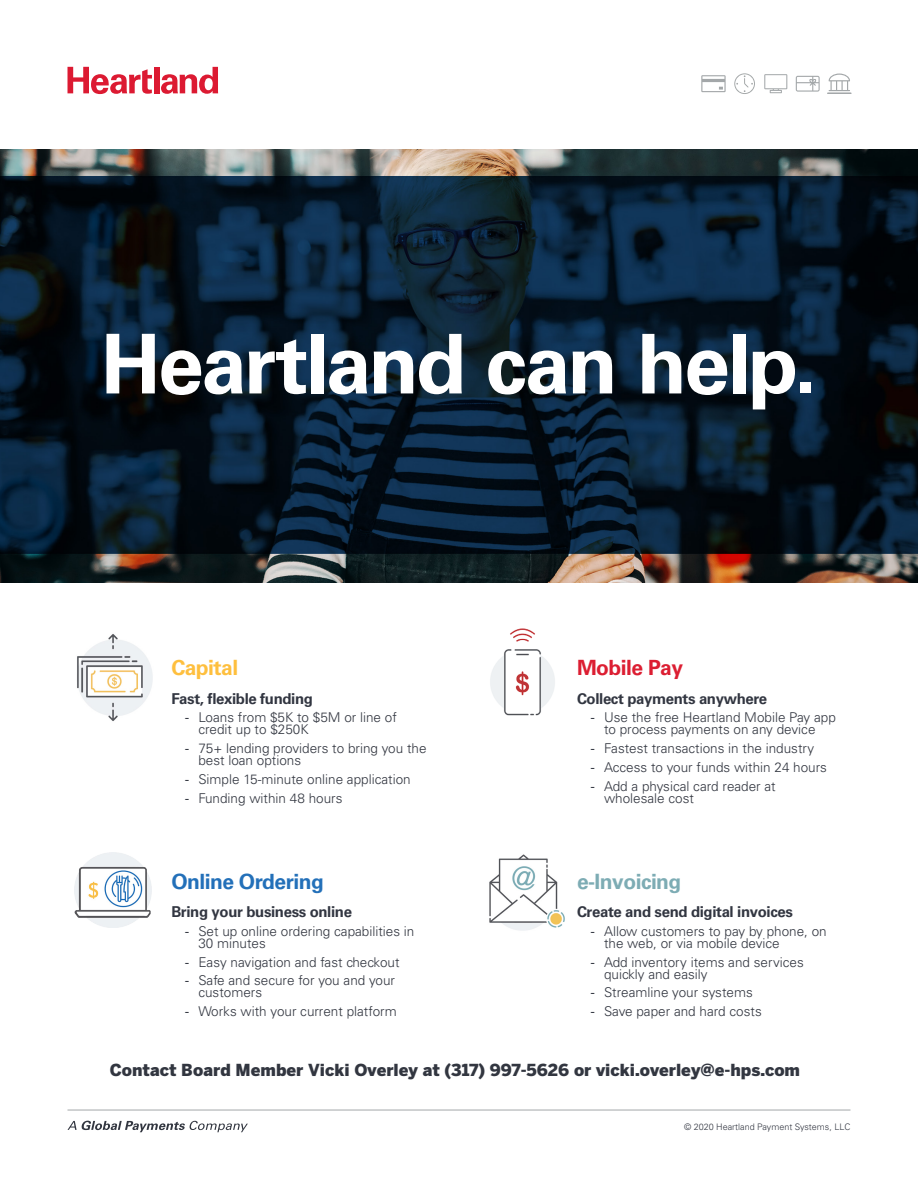
<style>
.page{position:relative;width:918px;height:1188px;background:#fff}
.page>*{position:absolute;margin:0;border:0;box-sizing:border-box;transform-origin:0 0}
.t1{font:700 82.5px "Univers LT Std";letter-spacing:-.03em;color:#fff}
.t2{font:700 21px "Univers";letter-spacing:-.025em;color:#2370b9}
.t3{font:700 21px "Univers";letter-spacing:-.025em;color:#7dacb4}
.t4{font:700 21px "Univers";letter-spacing:-.025em;color:#dc1e32}
.t5{font:700 21px "Univers";letter-spacing:-.025em;color:#febf3e}
.t6{font:900 16.5px "Benton Sans";color:#323640}
.t7{font:700 15px "Univers";letter-spacing:-.025em;color:#323641}
.t8{font:300 13.5px/12px "Univers";color:#323640}
.t9{font:300 9px "Univers";color:#323641}
.s1{font-family:"Univers LT Std";font-weight:400}
</style>
<div class="page">
<img style="left:1px;top:149px;width:916px;height:433px">
<svg style="left:827px;top:74px;width:24px;height:20px"></svg>
<svg style="left:734px;top:73px;width:21px;height:21px"></svg>
<svg style="left:796px;top:76px;width:24px;height:16px"></svg>
<svg style="left:701px;top:75px;width:25px;height:17px"></svg>
<svg style="left:764px;top:74px;width:23px;height:19px"></svg>
<svg style="left:68px;top:67px;width:84px;height:27px"></svg>
<div style="left:154px;top:67px;width:5px;height:26px;background:#dc1a32"></div>
<svg style="left:161px;top:67px;width:57px;height:27px"></svg>
<hr style="left:68px;top:1110px;width:782px;height:1px;background:#a3a7a9">
<svg style="left:68px;top:1121px;width:180px;height:11px"></svg>
<img style="left:77px;top:634px;width:76px;height:87px">
<img style="left:490px;top:628px;width:65px;height:88px">
<img style="left:489px;top:854px;width:76px;height:77px">
<img style="left:74px;top:852px;width:77px;height:75px">
<p class="t1" style="left:101px;top:316px;width:717px">Heartland can help.</p>
<p class="t5" style="left:171px;top:656px;width:68px">Capital</p>
<p class="t7" style="left:171px;top:690px;width:143px">Fast, flexible funding</p>
<p class="t8" style="left:198px;top:712px;width:200px;text-indent:-13px"><span class="s1">-</span> Loans from $5K to $5M or line of credit up to $250K</p>
<p class="t8" style="left:198px;top:742px;width:230px;text-indent:-13px"><span class="s1">-</span> 75+ lending providers to bring you the best loan options</p>
<p class="t8" style="left:185px;top:773px;width:227px"><span class="s1">-</span> Simple 15-minute online application</p>
<p class="t8" style="left:185px;top:792px;width:159px"><span class="s1">-</span> Funding within 48 hours</p>
<p class="t2" style="left:171px;top:869px;width:154px">Online Ordering</p>
<p class="t7" style="left:171px;top:903px;width:182px">Bring your business online</p>
<p class="t8" style="left:198px;top:925px;width:218px;text-indent:-13px"><span class="s1">-</span> Set up online ordering capabilities in<br>30 minutes</p>
<p class="t8" style="left:185px;top:956px;width:216px"><span class="s1">-</span> Easy navigation and fast checkout</p>
<p class="t8" style="left:198px;top:975px;width:198px;text-indent:-13px"><span class="s1">-</span> Safe and secure for you and your customers</p>
<p class="t8" style="left:185px;top:1005px;width:213px"><span class="s1">-</span> Works with your current platform</p>
<p class="t4" style="left:577px;top:656px;width:108px">Mobile Pay</p>
<p class="t7" style="left:577px;top:690px;width:192px">Collect payments anywhere</p>
<p class="t8" style="left:591px;top:712px;width:247px;text-align:center"><span class="s1">-</span> Use the free Heartland Mobile Pay app to process payments on any device</p>
<p class="t8" style="left:591px;top:742px;width:225px"><span class="s1">-</span> Fastest transactions in the industry</p>
<p class="t8" style="left:591px;top:761px;width:238px"><span class="s1">-</span> Access to your funds within 24 hours</p>
<p class="t8" style="left:604px;top:780px;width:173px;text-indent:-14px"><span class="s1">-</span> Add a physical card reader at wholesale cost</p>
<p class="t3" style="left:577px;top:869px;width:106px">e-Invoicing</p>
<p class="t7" style="left:577px;top:903px;width:217px">Create and send digital invoices</p>
<p class="t8" style="left:604px;top:925px;width:224px;text-indent:-14px"><span class="s1">-</span> Allow customers to pay by phone, on the web, or via mobile device</p>
<p class="t8" style="left:604px;top:956px;width:201px;text-indent:-14px"><span class="s1">-</span> Add inventory items and services quickly and easily</p>
<p class="t8" style="left:591px;top:987px;width:164px"><span class="s1">-</span> Streamline your systems</p>
<p class="t8" style="left:591px;top:1005px;width:173px"><span class="s1">-</span> Save paper and hard costs</p>
<p class="t6" style="left:110px;top:1060px;width:692px">Contact Board Member Vicki Overley at (317) 997-5626 or vicki.overley@e-hps.com</p>
<p class="t9" style="left:684px;top:1122px;width:168px">© 2020 Heartland Payment Systems, LLC</p>
</div>
